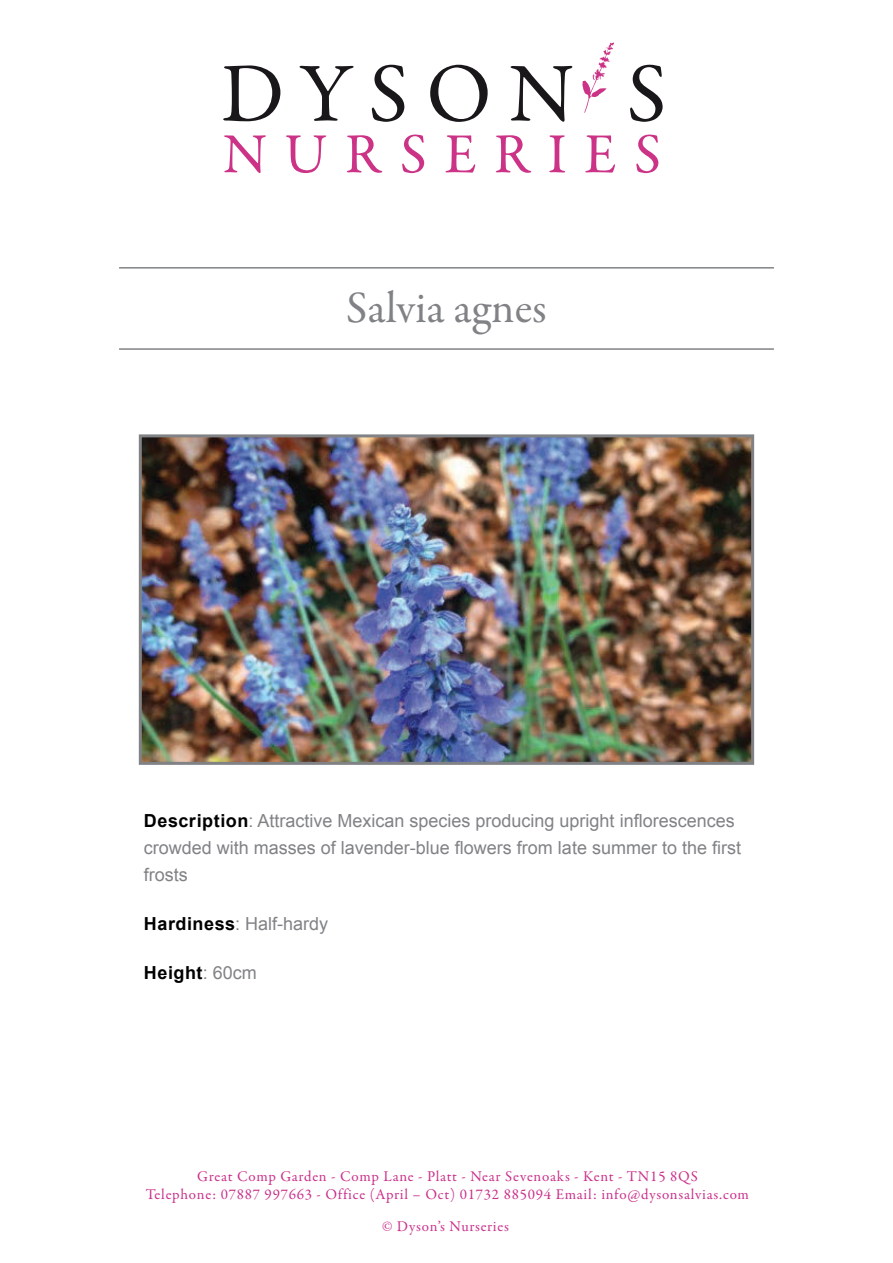
<style>
.page{position:relative;width:893px;height:1263px;background:#fff}
.page>*{position:absolute;margin:0;border:0;box-sizing:border-box;transform-origin:0 0}
.t1{font:56.85px "Garamond Premr Pro";letter-spacing:.31em;color:#cc3387}
.t2{font:45px "Garamond Premr Pro";color:#808285}
.t3{font:18px/27px "Arial";color:#808285}
.t4{font:700 18px "Arial";letter-spacing:.03em;color:#000}
.t5{font:15px/18px "Garamond Premr Pro";letter-spacing:.05em;color:#ca2f8a;text-align:center}
.s1{font-weight:700;color:#000}
.s2{font-weight:400;color:#808285}
</style>
<div class="page">
<svg style="left:223px;top:65px;width:57px;height:56px"></svg>
<svg style="left:300px;top:66px;width:54px;height:55px"></svg>
<svg style="left:372px;top:65px;width:32px;height:57px"></svg>
<svg style="left:430px;top:65px;width:58px;height:57px"></svg>
<svg style="left:511px;top:66px;width:61px;height:56px"></svg>
<svg style="left:630px;top:65px;width:33px;height:57px"></svg>
<svg style="left:582px;top:43px;width:32px;height:70px"></svg>
<hr style="left:119px;top:348px;width:655px;height:2px;background:#808285">
<hr style="left:119px;top:267px;width:655px;height:2px;background:#808285">
<img style="left:143px;top:438px;width:607px;height:323px">
<div style="left:139px;top:434px;width:615px;height:331px;border:3px solid #808285"></div>
<h1 class="t1" style="left:223px;top:120px;width:439px">NURSERIES</h1>
<h2 class="t2" style="left:346px;top:280px;width:202px">Salvia agnes</h2>
<p class="t3" style="left:144px;top:808px;width:599px"><span class="s1">Description</span>: Attractive Mexican species producing upright inflorescences crowded with masses of lavender-blue flowers from late summer to the first frosts</p>
<p class="t3" style="left:144px;top:910px;width:186px"><span class="s1">Hardiness</span>: Half-hardy</p>
<p class="t4" style="left:144px;top:960px;width:115px">Height<span class="s2">: 60cm</span></p>
<p class="t5" style="left:146px;top:1168px;width:605px">Great Comp Garden - Comp Lane - Platt - Near Sevenoaks - Kent - TN15 8QS<br>Telephone: 07887 997663 - Office (April – Oct) 01732 885094 Email: info@dysonsalvias.com</p>
<p class="t5" style="left:382px;top:1218px;width:128px">© Dyson’s Nurseries</p>
</div>
